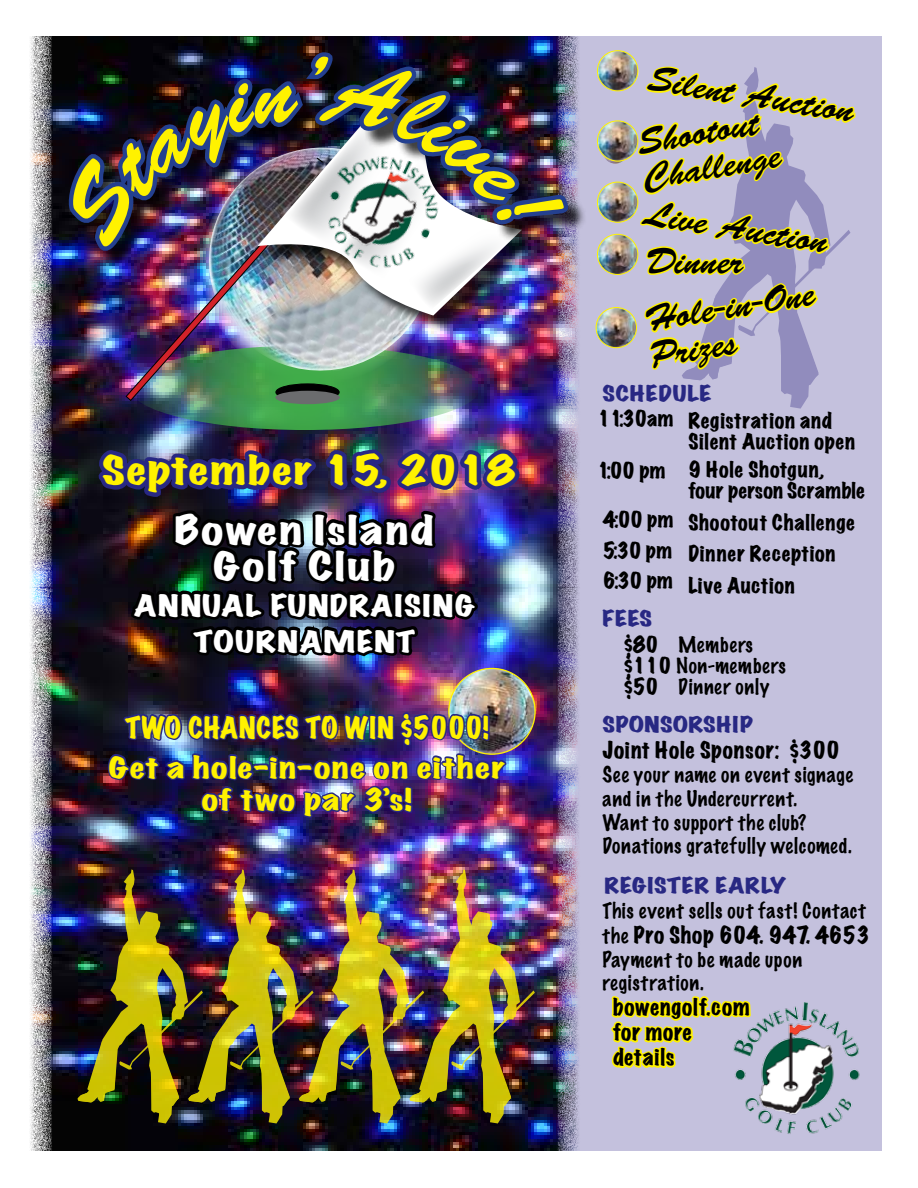
<style>
.page{position:relative;width:918px;height:1188px;background:#fff}
.page>*{position:absolute;margin:0;border:0;box-sizing:border-box;transform-origin:0 0}
.t1{font:90.75px "Brush Script Std";color:#fff200}
.t2{font:36px/36px "Brush Script Std";color:#000}
.t3{font:expanded 36px/36px "Marker Felt";color:#fff;text-align:center;scale:1.25 1}
.t4{font:expanded 36px "Marker Felt";color:#fff200;scale:1.25 1}
.t5{font:expanded 27px/39.9px "Marker Felt";letter-spacing:.035em;color:#fff200;text-align:center}
.t6{font:expanded 27px/36px "Marker Felt";letter-spacing:.045em;color:#fff;text-align:center;scale:1.25 1}
.t7{font:expanded 27px "Marker Felt";letter-spacing:.035em;color:#fff200;scale:1.25 1}
.t8{font:expanded 21px/25.2px "Marker Felt";letter-spacing:.04em;color:#000}
.t9{font:expanded 21px "Marker Felt";color:#000}
.t10{font:expanded 21px "Marker Felt";letter-spacing:.035em;color:#000}
.t11{font:100 19.8px/23.7px "Marker Felt";letter-spacing:.04em;color:#000}
.t12{font:expanded 19.8px/21px "Marker Felt";letter-spacing:.02em;color:#000}
.t13{font:expanded 19.8px "Marker Felt";letter-spacing:.03em;color:#282883;scale:1.25 1}
.s1{font-weight:400;font-stretch:expanded}
.s2{font-weight:100;font-stretch:normal;font-size:19.8px}
</style>
<div class="page">
<div style="left:401px;top:36px;width:481px;height:1114px;background:#c4c1dd"></div>
<img style="left:30px;top:36px;width:550px;height:1115px">
<img style="left:85px;top:310px;width:41px;height:116px">
<img style="left:449px;top:668px;width:86px;height:86px;border-radius:43px">
<img style="left:77px;top:869px;width:458px;height:254px">
<img style="left:91px;top:338px;width:434px;height:491px">
<img style="left:745px;top:1003px;width:115px;height:131px">
<img style="left:632px;top:59px;width:6px;height:27px">
<img style="left:626px;top:195px;width:12px;height:26px">
<img style="left:602px;top:155px;width:27px;height:9px">
<svg style="left:611px;top:996px;width:142px;height:97px"></svg>
<svg style="left:638px;top:66px;width:218px;height:343px"></svg>
<img style="left:596px;top:308px;width:41px;height:40px;border-radius:20px">
<div style="left:596px;top:307px;width:41px;height:41px;border:1px solid #fff200;border-radius:50%"></div>
<img style="left:597px;top:234px;width:41px;height:40px;border-radius:20px">
<div style="left:597px;top:234px;width:41px;height:41px;border:1px solid #fff200;border-radius:50%"></div>
<img style="left:597px;top:182px;width:41px;height:40px;border-radius:20px">
<div style="left:597px;top:182px;width:41px;height:41px;border:1px solid #fff200;border-radius:50%"></div>
<img style="left:597px;top:121px;width:41px;height:40px;border-radius:20px">
<div style="left:597px;top:121px;width:41px;height:40px;border:1px solid #fff200;border-radius:50%"></div>
<img style="left:597px;top:51px;width:41px;height:40px;border-radius:20px">
<div style="left:597px;top:50px;width:41px;height:41px;border:1px solid #fff200;border-radius:50%"></div>
<img style="left:126px;top:310px;width:284px;height:91px">
<div style="left:261px;top:111px;width:278px;height:223px;background:#000;opacity:.75"></div>
<svg style="left:257px;top:310px;width:265px;height:6px;background:#958b9e"></svg>
<div style="left:71px;top:55px;width:516px;height:214px;background:#000;opacity:.75"></div>
<img style="left:55px;top:48px;width:521px;height:262px">
<h1 class="t1" style="left:299px;top:39px;width:29px">’</h1>
<h2 class="t4" style="left:102px;top:444px;width:332px">September 15, 2018</h2>
<h2 class="t3" style="left:175px;top:511px;width:209px">Bowen Island<br>Golf Club</h2>
<h3 class="t6" style="left:134px;top:587px;width:271px">Annual Fundraising tournament</h3>
<h3 class="t5" style="left:109px;top:707px;width:398px">Two chances to win $5000!<br>Get a hole-in-one on either</h3>
<h3 class="t7" style="left:202px;top:780px;width:170px">of two par 3’s!</h3>
<h2 class="t2" style="left:651px;top:61px;width:210px;rotate:9deg">Silent Auction</h2>
<h2 class="t2" style="left:635px;top:126px;width:140px;rotate:-10deg">Shootout<br>Challenge</h2>
<h2 class="t2" style="left:648px;top:196px;width:187px;rotate:9deg">Live Auction</h2>
<h2 class="t2" style="left:646px;top:244px;width:99px">Dinner</h2>
<h2 class="t2" style="left:642px;top:303px;width:174px;rotate:-9deg">Hole-in-One<br>Prizes</h2>
<p class="t13" style="left:603px;top:379px;width:89px">Schedule</p>
<p class="t12" style="left:597px;top:408px;width:77px">11:30am</p>
<p class="t12" style="left:597px;top:460px;width:70px">1:00 pm</p>
<p class="t12" style="left:603px;top:504px;width:72px;line-height:30.5px;text-align:justify">4:00 pm 5:30 pm 6:30 pm</p>
<p class="t13" style="left:603px;top:604px;width:41px">FEES</p>
<p class="t12" style="left:688px;top:409px;width:168px">Registration and<br>Silent Auction open</p>
<p class="t12" style="left:688px;top:459px;width:178px">9 Hole Shotgun,<br>four person Scramble</p>
<p class="t12" style="left:688px;top:506px;width:168px;line-height:31.5px">Shootout Challenge<br>Dinner Reception<br>Live Auction</p>
<p class="t11" style="left:624px;top:634px;width:163px;line-height:21px"><span class="s1">$80</span> Members <span class="s1">$110</span> Non-members <span class="s1">$50</span> Dinner only</p>
<p class="t13" style="left:603px;top:710px;width:122px">SPONSORSHIP</p>
<p class="t10" style="left:603px;top:735px;width:239px">Joint Hole Sponsor: $300</p>
<p class="t11" style="left:603px;top:763px;width:252px">See your name on event signage and in the Undercurrent.<br>Want to support the club?<br>Donations gratefully welcomed.</p>
<p class="t13" style="left:605px;top:871px;width:147px">Register Early</p>
<p class="t11" style="left:603px;top:898px;width:265px">This event sells out fast! Contact</p>
<p class="t9" style="left:603px;top:919px;width:269px"><span class="s2">the</span> Pro Shop 604. 947. 4653</p>
<p class="t11" style="left:603px;top:947px;width:201px">Payment to be made upon registration.</p>
<p class="t8" style="left:613px;top:994px;width:138px">bowengolf.com for more details</p>
</div>
